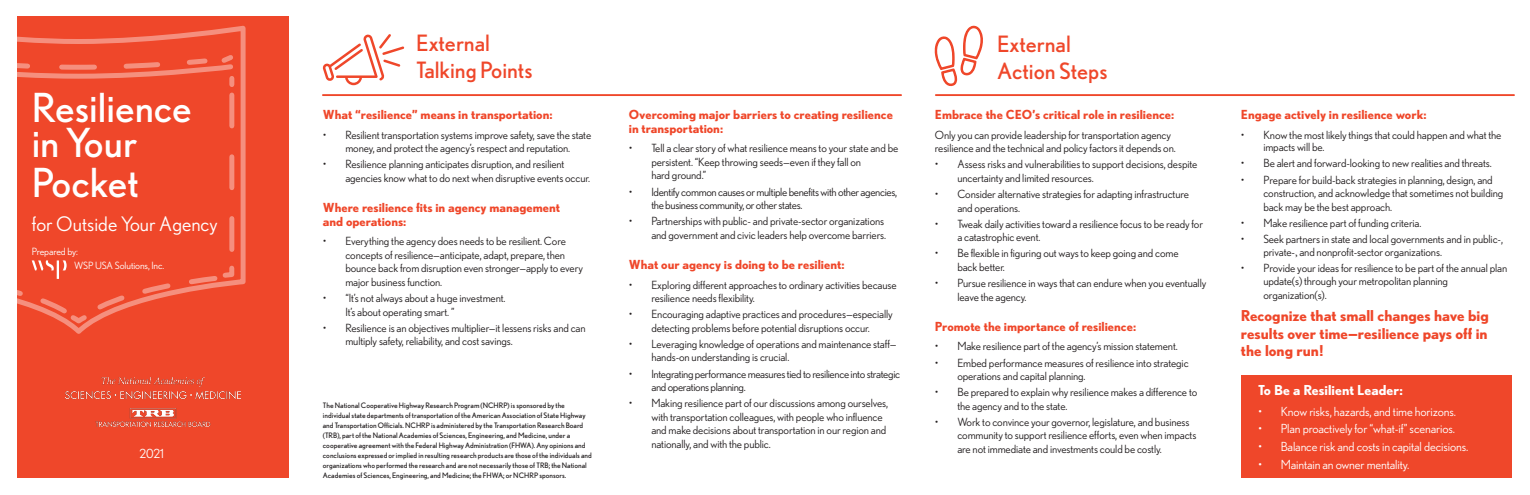
<style>
.page{position:relative;width:1530px;height:495px;background:#fff}
.page>*{position:absolute;margin:0;border:0;box-sizing:border-box;transform-origin:0 0}
.Subheading{font:40px/35px "Nobel";color:#fff}
.Column_Titles{font:22.5px/27px "Nobel";color:#ef472a}
.Subheading-2{font:20px "Nobel";color:#fff}
.Subheading-3{font:700 15px/17.5px "Nobel";color:#ef472a;text-align:justify}
.Subheading-4{font:700 13.75px "Nobel";color:#fff}
.Subheading-5{font:700 12.5px/13.8px "Nobel";color:#ef472a}
.Bullets{font:12.5px "Nobel";letter-spacing:-.01em;color:#fff}
.Bullets-2{font:11.25px/13.5px "Nobel";letter-spacing:-.01em;color:#231f20}
.Bullets-3{font:11.25px/13.5px "Nobel";letter-spacing:-.03em;color:#231f20}
.Bullets-4{font:10px "Nobel";letter-spacing:-.01em;color:#fff}
.Subheading-6{font:7.5px/10px "Nobel";color:#231f20}
.s1{font-family:"Minion Pro"}
</style>
<div class="page">
<div style="left:17px;top:17px;width:272px;height:461px;background:#ef472a"></div>
<svg style="left:322px;top:34px;width:82px;height:51px"></svg>
<svg style="left:934px;top:25px;width:49px;height:71px"></svg>
<hr style="left:323px;top:94px;width:578px;height:2px;background:#ef472a">
<hr style="left:936px;top:94px;width:578px;height:2px;background:#ef472a">
<div style="left:1242px;top:375px;width:270px;height:103px;background:#ef472a"></div>
<svg style="left:17px;top:25px;width:229px;height:309px"></svg>
<svg style="left:229px;top:95px;width:5px;height:154px"></svg>
<svg style="left:17px;top:52px;width:219px;height:33px"></svg>
<img style="left:65px;top:377px;width:176px;height:49px">
<svg style="left:17px;top:260px;width:220px;height:67px"></svg>
<p class="Subheading" style="left:32px;top:89px;width:162px">Resilience in Your</p>
<p class="Subheading" style="left:32px;top:164px;width:109px">Pocket</p>
<p class="Subheading-2" style="left:32px;top:212px;width:187px">for Outside Your Agency</p>
<p class="Bullets-4" style="left:32px;top:246px;width:48px">Prepared by:</p>
<p class="Bullets-4" style="left:74px;top:260px;width:92px">WSP USA Solutions, Inc.</p>
<p class="Bullets" style="left:139px;top:446px;width:26px">2021</p>
<p class="Column_Titles" style="left:416px;top:30px;width:118px">External<br>Talking Points</p>
<p class="Column_Titles" style="left:997px;top:30px;width:112px">External<br>Action Steps</p>
<p class="Subheading-5" style="left:323px;top:108px;width:231px">What “resilience” means in transportation:</p>
<p class="Bullets-2" style="left:323px;top:128px;width:270px;text-align:center">• Resilient transportation systems improve safety, save the state money, and protect the agency’s respect and reputation.</p>
<p class="Bullets-2" style="left:345px;top:157px;width:246px;text-indent:-22px">• Resilience planning anticipates disruption, and resilient agencies know what to do next when disruptive events occur.</p>
<p class="Subheading-5" style="left:323px;top:201px;width:239px">Where resilience fits in agency management and operations:</p>
<p class="Bullets-2" style="left:345px;top:234px;width:239px;text-indent:-22px">• Everything the agency does needs to be resilient. Core concepts of resilience—anticipate, adapt, prepare, then bounce back from disruption even stronger—apply to every major business function.</p>
<p class="Bullets-2" style="left:345px;top:291px;width:162px;text-indent:-22px">• “It’s not always about a huge investment.<br>It’s about operating smart. ”</p>
<p class="Bullets-2" style="left:345px;top:321px;width:242px;text-indent:-22px">• Resilience is an objectives multiplier—it lessens risks and can multiply safety, reliability, and cost savings.</p>
<p class="Subheading-6" style="left:323px;top:400px;width:271px">The National Cooperative Highway Research Program (NCHRP) is sponsored by the individual state departments of transportation of the American Association of State Highway and Transportation Officials. NCHRP is administered by the Transportation Research Board (TRB), part of the National Academies of Sciences, Engineering, and Medicine, under a cooperative agreement with the Federal Highway Administration (FHWA). Any opinions and conclusions expressed or implied in resulting research products are those of the individuals and organizations who performed the research and are not necessarily those of TRB; the National Academies of Sciences, Engineering, and Medicine; the FHWA; or NCHRP sponsors.</p>
<p class="Subheading-5" style="left:629px;top:108px;width:266px">Overcoming major barriers to creating resilience in transportation:</p>
<p class="Bullets-2" style="left:651px;top:141px;width:248px;text-indent:-22px">• Tell a clear story of what resilience means to your state and be persistent. “Keep throwing seeds—even if they fall on<br>hard ground.”</p>
<p class="Bullets-3" style="left:651px;top:185px;width:247px;text-indent:-22px">• Identify common causes or multiple benefits with other agencies, the business community, or other states.</p>
<p class="Bullets-2" style="left:629px;top:214px;width:259px;text-align:right">• Partnerships with public- and private-sector organizations and government and civic leaders help overcome barriers.</p>
<p class="Subheading-5" style="left:629px;top:258px;width:217px">What our agency is doing to be resilient:</p>
<p class="Bullets-2" style="left:651px;top:278px;width:247px;text-indent:-22px">• Exploring different approaches to ordinary activities because resilience needs flexibility.</p>
<p class="Bullets-2" style="left:629px;top:307px;width:265px;text-align:center">• Encouraging adaptive practices and procedures—especially detecting problems before potential disruptions occur.</p>
<p class="Bullets-2" style="left:651px;top:337px;width:247px;text-indent:-22px">• Leveraging knowledge of operations and maintenance staff— hands-on understanding is crucial.</p>
<p class="Bullets-3" style="left:651px;top:367px;width:250px;text-indent:-22px">• Integrating performance measures tied to resilience into strategic and operations planning.</p>
<p class="Bullets-2" style="left:651px;top:396px;width:238px;text-indent:-22px">• Making resilience part of our discussions among ourselves, with transportation colleagues, with people who influence and make decisions about transportation in our region and nationally, and with the public.</p>
<p class="Subheading-5" style="left:935px;top:108px;width:241px">Embrace the CEO’s critical role in resilience:</p>
<p class="Bullets-2" style="left:935px;top:128px;width:242px">Only you can provide leadership for transportation agency resilience and the technical and policy factors it depends on.</p>
<p class="Bullets-2" style="left:957px;top:157px;width:242px;text-indent:-22px">• Assess risks and vulnerabilities to support decisions, despite uncertainty and limited resources.</p>
<p class="Bullets-2" style="left:957px;top:187px;width:233px;text-indent:-22px">• Consider alternative strategies for adapting infrastructure and operations.</p>
<p class="Bullets-2" style="left:957px;top:217px;width:247px;text-indent:-22px">• Tweak daily activities toward a resilience focus to be ready for a catastrophic event.</p>
<p class="Bullets-2" style="left:957px;top:247px;width:223px;text-indent:-22px">• Be flexible in figuring out ways to keep going and come back better.</p>
<p class="Bullets-2" style="left:957px;top:276px;width:250px;text-indent:-22px">• Pursue resilience in ways that can endure when you eventually leave the agency.</p>
<p class="Subheading-5" style="left:935px;top:320px;width:203px">Promote the importance of resilience:</p>
<p class="Bullets-2" style="left:935px;top:339px;width:244px">• Make resilience part of the agency’s mission statement.</p>
<p class="Bullets-2" style="left:957px;top:356px;width:233px;text-indent:-22px">• Embed performance measures of resilience into strategic operations and capital planning.</p>
<p class="Bullets-2" style="left:957px;top:385px;width:241px;text-indent:-22px">• Be prepared to explain why resilience makes a difference to the agency and to the state.</p>
<p class="Bullets-2" style="left:957px;top:415px;width:241px;text-indent:-22px">• Work to convince your governor, legislature, and business community to support resilience efforts, even when impacts are not immediate and investments could be costly.</p>
<p class="Subheading-5" style="left:1241px;top:108px;width:187px">Engage actively in resilience work:</p>
<p class="Bullets-2" style="left:1263px;top:128px;width:240px;line-height:12.6px;text-indent:-22px">• Know the most likely things that could happen and what the impacts will be.</p>
<p class="Bullets-2" style="left:1241px;top:156px;width:252px">• Be alert and forward-looking to new realities and threats.</p>
<p class="Bullets-2" style="left:1263px;top:173px;width:241px;text-indent:-22px">• Prepare for build-back strategies in planning, design, and construction, and acknowledge that sometimes not building back may be the best approach.</p>
<p class="Bullets-2" style="left:1241px;top:216px;width:182px">• Make resilience part of funding criteria.</p>
<p class="Bullets-2" style="left:1263px;top:233px;width:241px;line-height:12.6px;text-indent:-22px">• Seek partners in state and local governments and in public-, private-<span class="s1">,</span> and nonprofit-sector organizations.</p>
<p class="Bullets-2" style="left:1263px;top:261px;width:245px;text-indent:-22px">• Provide your ideas for resilience to be part of the annual plan update(s) through your metropolitan planning organization(s).</p>
<p class="Subheading-3" style="left:1241px;top:307px;width:249px">Recognize that small changes have big results over time—resilience pays off in the long run!</p>
<p class="Subheading-4" style="left:1258px;top:382px;width:146px">To Be a Resilient Leader:</p>
<p class="Bullets" style="left:1258px;top:404px;width:199px">• Know risks, hazards, and time horizons.</p>
<p class="Bullets" style="left:1258px;top:422px;width:198px">• Plan proactively for “what-if” scenarios.</p>
<p class="Bullets" style="left:1258px;top:439px;width:212px">• Balance risk and costs in capital decisions.</p>
<p class="Bullets" style="left:1258px;top:457px;width:153px">• Maintain an owner mentality.</p>
</div>
